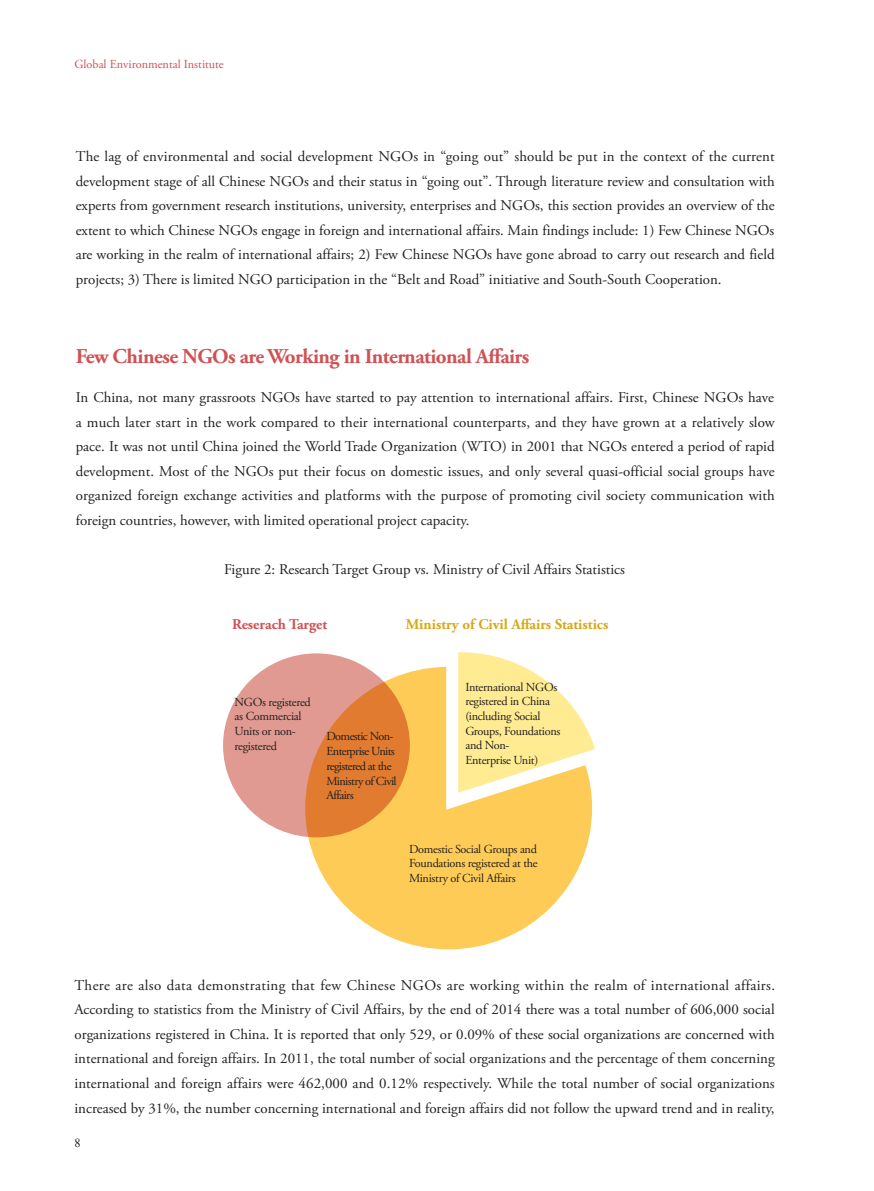
<style>
.page{position:relative;width:874px;height:1191px;background:#fff}
.page>*{position:absolute;margin:0;border:0;box-sizing:border-box;transform-origin:0 0}
.t1{font:700 21px "Adobe Garamond Pro";letter-spacing:-.025em;color:#d05154}
.t2{font:14.88px/24.5px "Adobe Garamond Pro";color:#231f20;text-align:justify}
.t3{font:700 14.88px "Adobe Garamond Pro";color:#d7a818}
.t4{font:700 14.88px "Adobe Garamond Pro";color:#d05154}
.t5{font:12.25px/14.7px "Adobe Garamond Pro";letter-spacing:-.025em;color:#231f20}
.t6{font:12.25px/14.7px "Adobe Garamond Pro";letter-spacing:-.05em;color:#231f20}
.t7{font:12.25px "Adobe Garamond Pro";color:#d05154}
.t8{font:12.25px "Times New Roman";color:#231f20}
</style>
<div class="page">
<svg style="left:305px;top:667px;width:286px;height:282px;fill:#fecc56"></svg>
<svg style="left:458px;top:652px;width:136px;height:140px"></svg>
<svg style="left:223px;top:653px;width:186px;height:184px;background:#e08d6a"></svg>
<p class="t7" style="left:74px;top:57px;width:151px">Global Environmental Institute</p>
<p class="t2" style="left:76px;top:145px;width:700px">The lag of environmental and social development NGOs in “going out” should be put in the context of the current development stage of all Chinese NGOs and their status in “going out”. Through literature review and consultation with experts from government research institutions, university, enterprises and NGOs, this section provides an overview of the extent to which Chinese NGOs engage in foreign and international affairs. Main findings include: 1) Few Chinese NGOs are working in the realm of international affairs; 2) Few Chinese NGOs have gone abroad to carry out research and field projects; 3) There is limited NGO participation in the “Belt and Road” initiative and South-South Cooperation.</p>
<h1 class="t1" style="left:76px;top:344px;width:455px">Few Chinese NGOs are Working in International Affairs</h1>
<p class="t2" style="left:76px;top:386px;width:700px">In China, not many grassroots NGOs have started to pay attention to international affairs. First, Chinese NGOs have a much later start in the work compared to their international counterparts, and they have grown at a relatively slow pace. It was not until China joined the World Trade Organization (WTO) in 2001 that NGOs entered a period of rapid development. Most of the NGOs put their focus on domestic issues, and only several quasi-official social groups have organized foreign exchange activities and platforms with the purpose of promoting civil society communication with foreign countries, however, with limited operational project capacity.</p>
<p class="t2" style="left:224px;top:558px;width:402px">Figure 2: Research Target Group vs. Ministry of Civil Affairs Statistics</p>
<p class="t4" style="left:232px;top:615px;width:97px">Reserach Target</p>
<p class="t3" style="left:406px;top:615px;width:204px">Ministry of Civil Affairs Statistics</p>
<p class="t5" style="left:234px;top:695px;width:78px">NGOs registered as Commercial<br>Units or non&shy;registered</p>
<p class="t6" style="left:326px;top:729px;width:72px">Domestic Non-<br>Enterprise Units registered at the<br>Ministry of Civil<br>Affairs</p>
<p class="t5" style="left:465px;top:679px;width:97px">International NGOs registered in China (including Social<br>Groups, Foundations and Non-<br>Enterprise Unit)</p>
<p class="t5" style="left:409px;top:841px;width:130px;text-align:justify">Domestic Social Groups and Foundations registered at the Ministry of Civil Affairs</p>
<p class="t2" style="left:74px;top:973px;width:701px">There are also data demonstrating that few Chinese NGOs are working within the realm of international affairs.<br>According to statistics from the Ministry of Civil Affairs, by the end of 2014 there was a total number of 606,000 social organizations registered in China. It is reported that only 529, or 0.09% of these social organizations are concerned with international and foreign affairs. In 2011, the total number of social organizations and the percentage of them concerning international and foreign affairs were 462,000 and 0.12% respectively. While the total number of social organizations increased by 31%, the number concerning international and foreign affairs did not follow the upward trend and in reality,</p>
<p class="t8" style="left:74px;top:1136px;width:8px">8</p>
</div>
